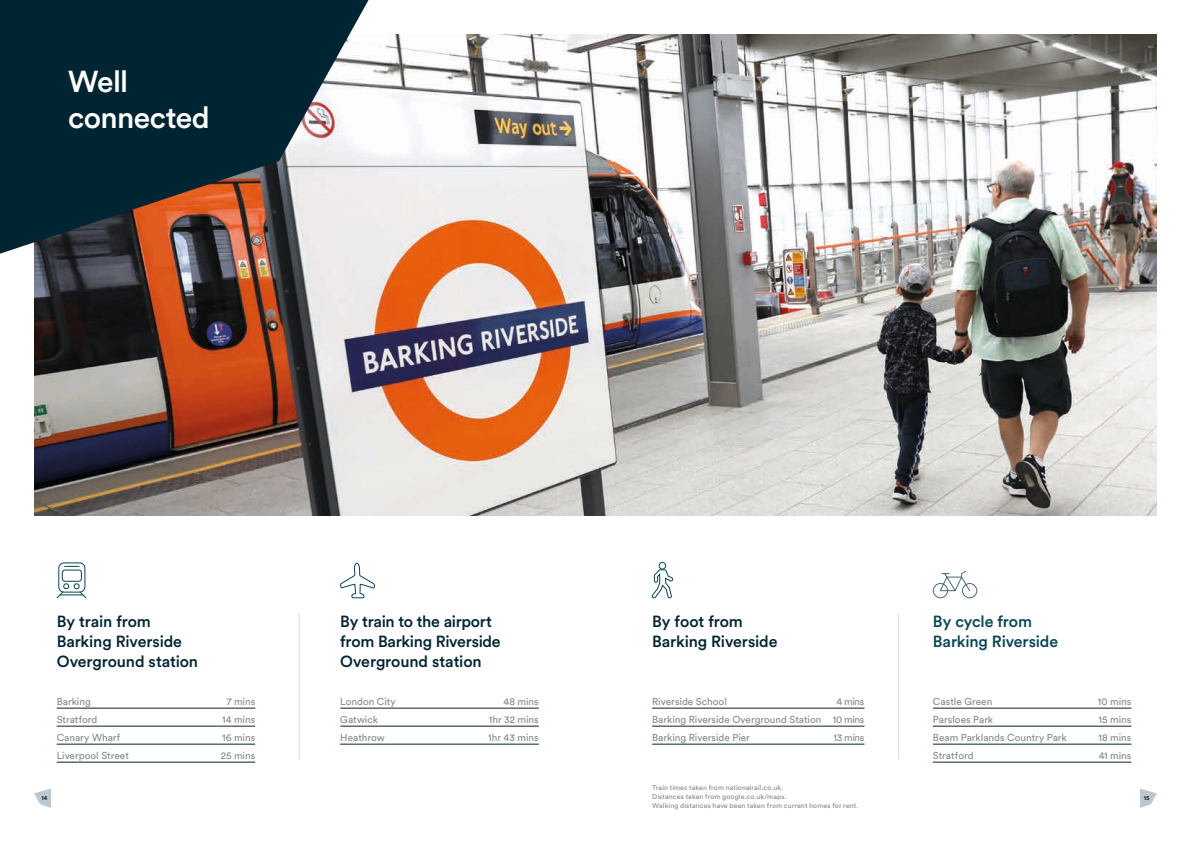
<style>
.page{position:relative;width:1191px;height:842px;background:#fff}
.page>*{position:absolute;margin:0;border:0;box-sizing:border-box;transform-origin:0 0}
.t1{font:500 30px/36px "Circular Std";letter-spacing:-.02em;color:#fff}
.t2{font:500 16px/20px "Circular Std";letter-spacing:-.01em;color:#002532}
.t3{font:500 16px/20px "Circular Std";letter-spacing:-.01em;color:#064654}
.t4{font:10px/18px "Circular Std";color:#878787;text-align:justify}
.t5{font:7px/9px "Circular Std";letter-spacing:.015em;color:#878787}
.t6{font:700 6px "Circular Std";color:#1d1d1b}
</style>
<div class="page">
<img style="left:34px;top:34px;width:1123px;height:482px">
<svg style="left:339px;top:512px;width:37px;height:86px"></svg>
<div style="left:58px;top:562px;width:27px;height:30px;border:1px solid #064654;border-radius:5px"></div>
<div style="left:62px;top:570px;width:20px;height:12px;border:1px solid #064654;border-radius:3px"></div>
<svg style="left:65px;top:566px;width:14px;height:1px"></svg>
<svg style="left:56px;top:583px;width:31px;height:16px"></svg>
<hr style="left:340px;top:708px;width:199px;height:1px;background:#002532">
<hr style="left:340px;top:726px;width:199px;height:1px;background:#002532">
<hr style="left:340px;top:744px;width:199px;height:1px;background:#002532">
<hr style="left:57px;top:708px;width:198px;height:1px;background:#002532">
<hr style="left:57px;top:726px;width:198px;height:1px;background:#002532">
<hr style="left:57px;top:744px;width:198px;height:1px;background:#002532">
<hr style="left:57px;top:762px;width:198px;height:1px;background:#002532">
<hr style="left:299px;top:613px;width:1px;height:146px;background:#dadada">
<svg style="left:932px;top:570px;width:45px;height:28px"></svg>
<hr style="left:652px;top:708px;width:212px;height:1px;background:#002532">
<hr style="left:652px;top:726px;width:212px;height:1px;background:#002532">
<hr style="left:652px;top:744px;width:212px;height:1px;background:#002532">
<hr style="left:933px;top:708px;width:198px;height:1px;background:#002532">
<hr style="left:933px;top:726px;width:198px;height:1px;background:#002532">
<hr style="left:933px;top:744px;width:198px;height:1px;background:#002532">
<hr style="left:933px;top:762px;width:198px;height:1px;background:#002532">
<hr style="left:898px;top:614px;width:1px;height:146px;background:#dadada">
<div style="left:659px;top:562px;width:7px;height:7px;border:1px solid #064654;border-radius:50%"></div>
<svg style="left:651px;top:569px;width:23px;height:29px"></svg>
<svg style="left:0;top:0;width:368px;height:254px;background:#304349"></svg>
<svg style="left:1140px;top:788px;width:17px;height:20px"></svg>
<svg style="left:34px;top:788px;width:17px;height:20px"></svg>
<h1 class="t1" style="left:68px;top:63px;width:143px">Well connected</h1>
<h2 class="t2" style="left:57px;top:611px;width:143px">By train from<br>Barking Riverside<br>Overground station</h2>
<p class="t4" style="left:57px;top:692px;width:36px">Barking</p>
<p class="t4" style="left:227px;top:692px;width:30px">7 mins</p>
<p class="t4" style="left:57px;top:710px;width:42px">Stratford</p>
<p class="t4" style="left:222px;top:710px;width:34px">14 mins</p>
<p class="t4" style="left:57px;top:728px;width:65px">Canary Wharf</p>
<p class="t4" style="left:222px;top:728px;width:35px">16 mins</p>
<p class="t4" style="left:57px;top:746px;width:74px">Liverpool Street</p>
<p class="t4" style="left:221px;top:746px;width:36px">25 mins</p>
<h2 class="t2" style="left:340px;top:611px;width:162px">By train to the airport from Barking Riverside<br>Overground station</h2>
<p class="t4" style="left:340px;top:692px;width:57px">London City</p>
<p class="t4" style="left:503px;top:692px;width:37px">48 mins</p>
<p class="t4" style="left:340px;top:710px;width:39px">Gatwick</p>
<p class="t4" style="left:489px;top:710px;width:51px">1hr 32 mins</p>
<p class="t4" style="left:340px;top:728px;width:46px">Heathrow</p>
<p class="t4" style="left:488px;top:728px;width:52px">1hr 43 mins</p>
<h2 class="t2" style="left:652px;top:611px;width:127px">By foot from<br>Barking Riverside</h2>
<h2 class="t3" style="left:933px;top:611px;width:127px">By cycle from<br>Barking Riverside</h2>
<p class="t4" style="left:652px;top:692px;width:76px">Riverside School</p>
<p class="t4" style="left:652px;top:692px;width:214px;text-indent:184px">4 mins Barking Riverside Overground Station 10 mins Barking Riverside Pier</p>
<p class="t4" style="left:833px;top:728px;width:32px">13 mins</p>
<p class="t4" style="left:933px;top:692px;width:61px">Castle Green</p>
<p class="t4" style="left:1098px;top:692px;width:35px">10 mins</p>
<p class="t4" style="left:933px;top:710px;width:62px">Parsloes Park</p>
<p class="t4" style="left:1098px;top:710px;width:34px">15 mins</p>
<p class="t4" style="left:933px;top:728px;width:135px">Beam Parklands Country Park</p>
<p class="t4" style="left:1098px;top:728px;width:34px">18 mins</p>
<p class="t4" style="left:933px;top:746px;width:42px">Stratford</p>
<p class="t4" style="left:1098px;top:746px;width:34px">41 mins</p>
<p class="t5" style="left:652px;top:783px;width:208px">Train times taken from nationalrail.co.uk.<br>Distances taken from google.co.uk/maps.<br>Walking distances have been taken from current homes for rent.</p>
<p class="t6" style="left:41px;top:794px;width:7px">14</p>
<p class="t6" style="left:1143px;top:794px;width:7px">15</p>
</div>
